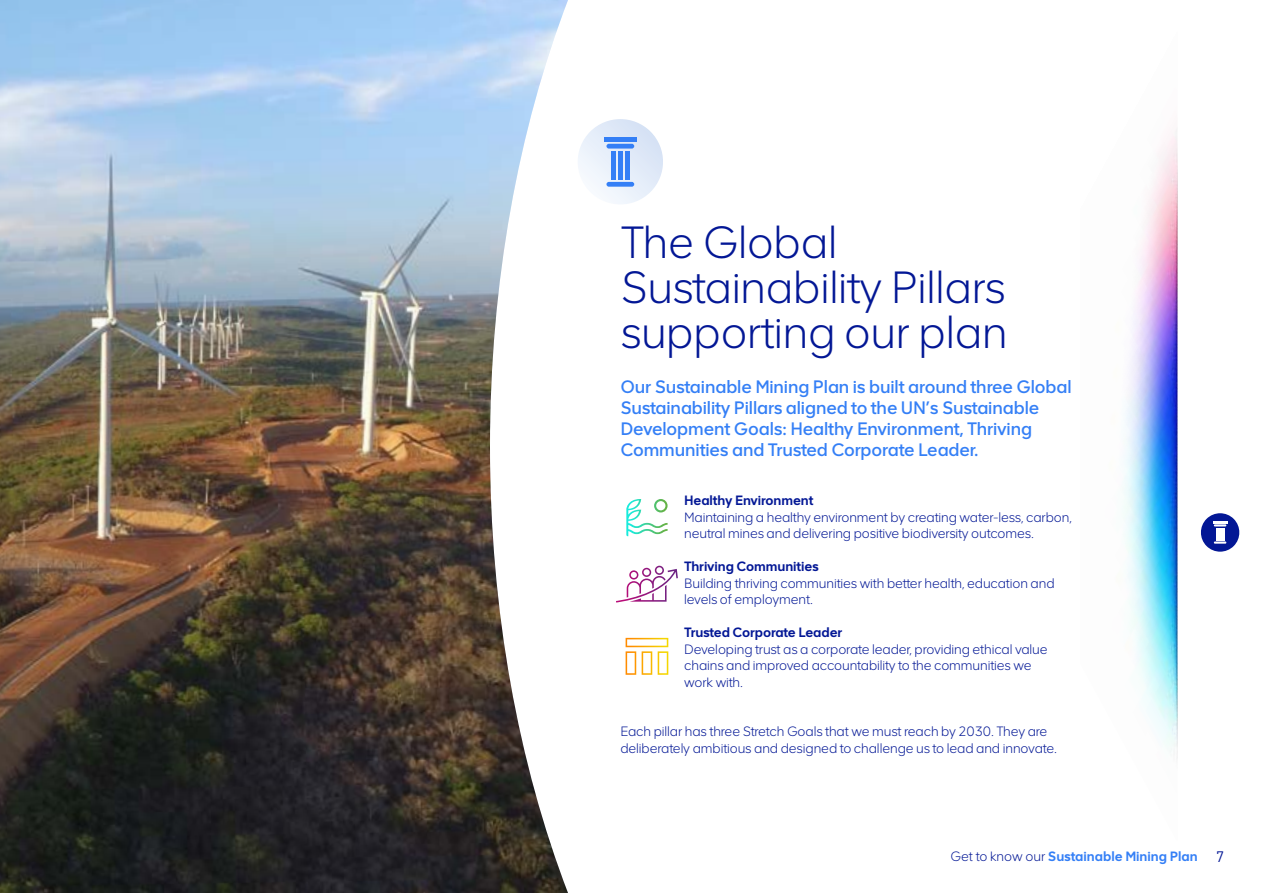
<style>
.page{position:relative;width:1262px;height:893px;background:#fff}
.page>*{position:absolute;margin:0;border:0;box-sizing:border-box;transform-origin:0 0}
.t1{font:300 45px/45px "AA Smart Sans";letter-spacing:-.005em;color:#031795}
.t2{font:600 18px/21px "AA Smart Sans";letter-spacing:-.005em;color:#347ff6}
.t3{font:300 13.5px/16.5px "AA Smart Sans";letter-spacing:-.005em;color:#031795}
.t4{font:700 13.5px "AA Smart Sans";letter-spacing:-.005em;color:#031795}
.t5{font:700 13.5px "AA Smart Sans";color:#347ff6}
.s1{font-weight:300;color:#031795}
.s2{font-family:"DINOT";font-weight:400;font-size:15px;color:#031795}
</style>
<div class="page">
<svg style="left:578px;top:119px;width:85px;height:85px"></svg>
<img style="left:1123px;top:129px;width:54px;height:623px">
<img style="left:0;top:0;width:568px;height:892px">
<div style="left:604px;top:137px;width:32px;height:5px;background:#347ff6"></div>
<div style="left:611px;top:151px;width:5px;height:28px;background:#347ff6"></div>
<hr style="left:618px;top:151px;width:4px;height:28px;background:#347ff6">
<hr style="left:625px;top:151px;width:4px;height:28px;background:#347ff6">
<hr style="left:606px;top:144px;width:28px;height:4px;background:#347ff6;border-radius:2px">
<div style="left:606px;top:182px;width:28px;height:5px;background:#347ff6;border-radius:2px"></div>
<svg style="left:1201px;top:513px;width:39px;height:38px"></svg>
<svg style="left:625px;top:638px;width:43px;height:36px"></svg>
<svg style="left:616px;top:565px;width:62px;height:37px"></svg>
<svg style="left:626px;top:499px;width:41px;height:37px"></svg>
<h1 class="t1" style="left:620px;top:218px;width:389px">The Global<br>Sustainability Pillars supporting our plan</h1>
<h2 class="t2" style="left:620px;top:375px;width:453px">Our Sustainable Mining Plan is built around three Global Sustainability Pillars aligned to the UN’s Sustainable Development Goals: Healthy Environment, Thriving Communities and Trusted Corporate Leader.</h2>
<p class="t4" style="left:684px;top:492px;width:131px">Healthy Environment</p>
<p class="t3" style="left:684px;top:508px;width:389px">Maintaining a healthy environment by creating water-less, carbon, neutral mines and delivering positive biodiversity outcomes.</p>
<p class="t4" style="left:684px;top:558px;width:136px">Thriving Communities</p>
<p class="t3" style="left:684px;top:574px;width:372px">Building thriving communities with better health, education and levels of employment.</p>
<p class="t4" style="left:684px;top:624px;width:160px">Trusted Corporate Leader</p>
<p class="t3" style="left:684px;top:640px;width:365px">Developing trust as a corporate leader, providing ethical value chains and improved accountability to the communities we work with.</p>
<p class="t3" style="left:620px;top:723px;width:438px">Each pillar has three Stretch Goals that we must reach by 2030. They are deliberately ambitious and designed to challenge us to lead and innovate.</p>
<p class="t5" style="left:950px;top:848px;width:275px"><span class="s1">Get to know our</span> Sustainable Mining Plan <span class="s2">7</span></p>
</div>
